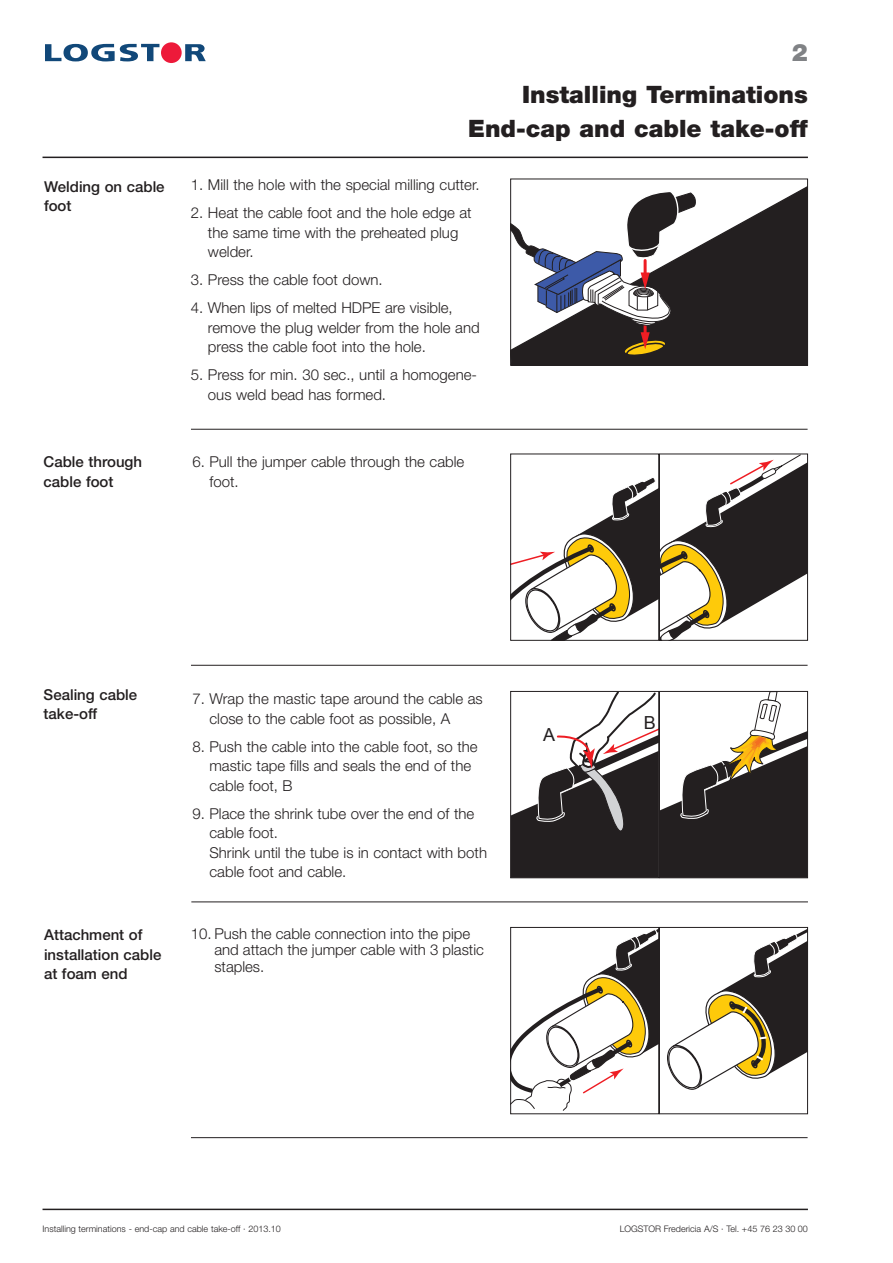
<style>
.page{position:relative;width:893px;height:1263px;background:#fff}
.page>*{position:absolute;margin:0;border:0;box-sizing:border-box;transform-origin:0 0}
.Overskrift{font:900 24px/34px "Helvetica Neue";color:#231f20;text-align:right}
.Number{font:900 24px "Helvetica Neue";color:#808285}
.t1{font:18px "Arial";color:#231f20}
.t2{font:300 15px/19.5px "Helvetica Neue";color:#231f20}
.Label{font:500 15px/19.5px "Helvetica Neue";color:#231f20}
.t3{font:300 9px "Helvetica Neue";color:#231f20}
</style>
<div class="page">
<hr style="left:43px;top:1208px;width:765px;height:2px;background:#231f20">
<hr style="left:43px;top:157px;width:765px;height:1px;background:#231f20">
<svg style="left:45px;top:44px;width:114px;height:17px"></svg>
<svg style="left:185px;top:44px;width:21px;height:17px"></svg>
<div style="left:161px;top:43px;width:21px;height:20px;background:#ed1a3a;border-radius:50%"></div>
<svg style="left:191px;top:1138px;width:616px;height:1px"></svg>
<hr style="left:191px;top:1137px;width:616px;height:1px;background:#231f20">
<svg style="left:512px;top:187px;width:294px;height:177px"></svg>
<hr style="left:644px;top:320px;width:3px;height:15px;background:#ee1d23">
<svg style="left:622px;top:332px;width:46px;height:26px"></svg>
<svg style="left:512px;top:191px;width:184px;height:135px"></svg>
<div style="left:510px;top:179px;width:298px;height:187px;border:1px solid #231f20"></div>
<svg style="left:191px;top:428px;width:617px;height:683px"></svg>
<div style="left:659px;top:927px;width:149px;height:187px;border:1px solid #231f20"></div>
<p class="Label" style="left:44px;top:177px;width:122px">Welding on cable foot</p>
<p class="Number" style="left:792px;top:38px;width:18px">2</p>
<p class="Overskrift" style="left:468px;top:78px;width:341px">Installing Terminations<br>End-cap and cable take-off</p>
<p class="t2" style="left:191px;top:175px;width:290px">1. Mill the hole with the special milling cutter.</p>
<p class="t2" style="left:208px;top:203px;width:265px;text-indent:-17px">2. Heat the cable foot and the hole edge at the same time with the preheated plug welder.</p>
<p class="t2" style="left:191px;top:270px;width:193px">3. Press the cable foot down.</p>
<p class="t2" style="left:208px;top:298px;width:273px;text-indent:-17px">4. When lips of melted HDPE are visible, remove the plug welder from the hole and press the cable foot into the hole.</p>
<p class="t2" style="left:208px;top:365px;width:271px;text-indent:-17px">5. Press for min. 30 sec., until a homogene&shy;ous weld bead has formed.</p>
<p class="Label" style="left:44px;top:452px;width:100px">Cable through cable foot</p>
<p class="t2" style="left:209px;top:452px;width:256px;text-indent:-17px">6. Pull the jumper cable through the cable foot.</p>
<p class="Label" style="left:44px;top:685px;width:95px">Sealing cable take-off</p>
<p class="t2" style="left:209px;top:689px;width:275px;text-indent:-17px">7. Wrap the mastic tape around the cable as close to the cable foot as possible, A</p>
<p class="t2" style="left:209px;top:736px;width:270px;text-indent:-17px">8. Push the cable into the cable foot, so the mastic tape fills and seals the end of the cable foot, B</p>
<p class="t2" style="left:209px;top:803px;width:279px;text-indent:-17px">9. Place the shrink tube over the end of the cable foot.<br>Shrink until the tube is in contact with both cable foot and cable.</p>
<p class="Label" style="left:44px;top:925px;width:119px">Attachment of installation cable at foam end</p>
<p class="t2" style="left:214px;top:925px;width:271px;line-height:16.5px;text-indent:-23px">10. Push the cable connection into the pipe and attach the jumper cable with 3 plastic staples.</p>
<p class="t1" style="left:543px;top:723px;width:14px">A</p>
<p class="t1" style="left:644px;top:711px;width:14px">B</p>
<p class="t3" style="left:43px;top:1223px;width:240px">Installing terminations - end-cap and cable take-off · 2013.10</p>
<p class="t3" style="left:620px;top:1223px;width:190px">LOGSTOR Fredericia A/S · Tel. +45 76 23 30 00</p>
</div>
